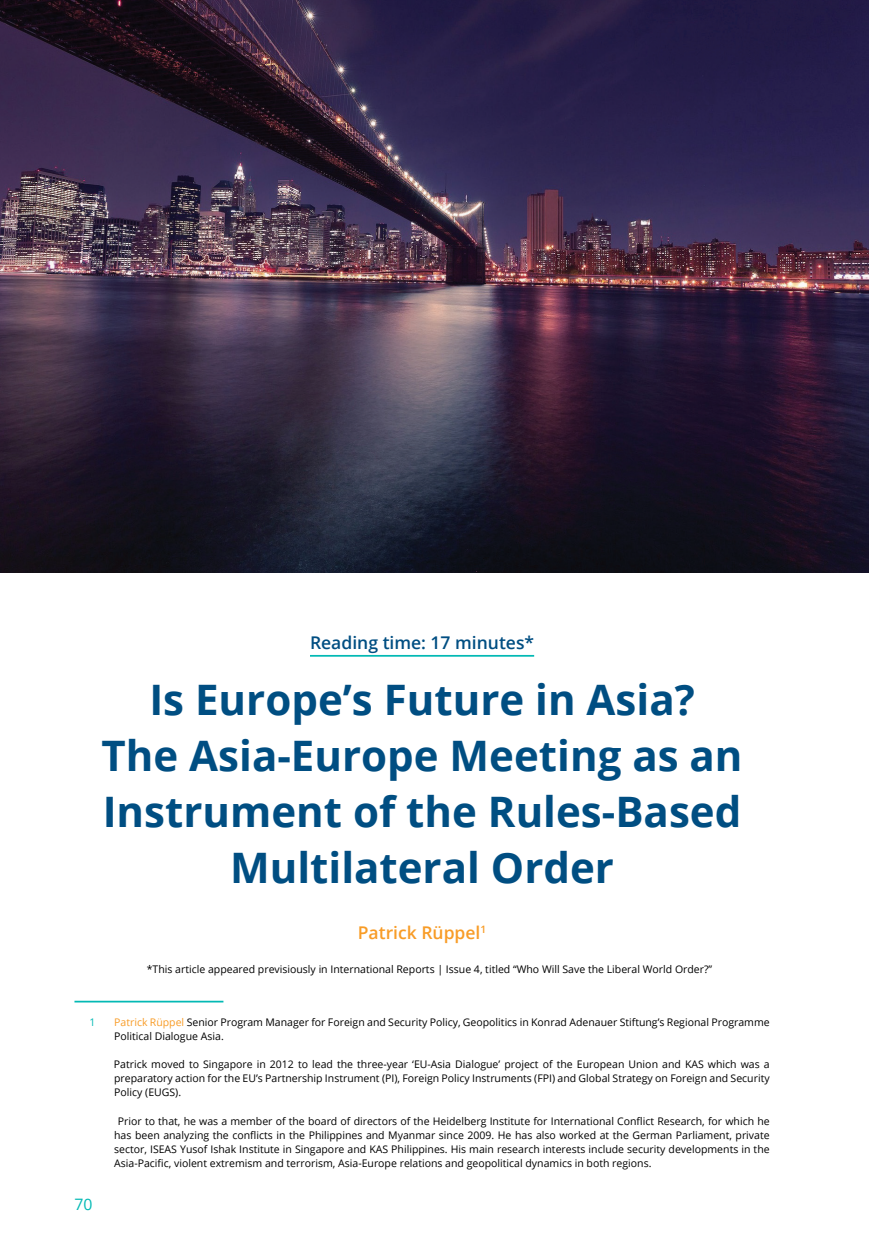
<style>
.page{position:relative;width:869px;height:1241px;background:#fff}
.page>*{position:absolute;margin:0;border:0;box-sizing:border-box;transform-origin:0 0}
._5_Tittle{font:700 42px/56px "Open Sans";color:#004e82;text-align:center}
._7_Tittle_1{font:600 17.5px "Open Sans";color:#004e82}
._6_Author_Name{font:600 17.5px "Open Sans";color:#f89c27}
.t1{font:15.75px "Open Sans";color:#03b9b4}
._3_Foot_Note{font:10.5px/14px "Open Sans";color:#000;text-align:justify}
._3_Foot_Note-2{font:10.5px "Open Sans";color:#03b9b4}
.s1{color:#f89c27}
</style>
<div class="page">
<img style="left:0;top:0;width:868px;height:573px">
<hr style="left:310px;top:655px;width:224px;height:1px;background:#03b9b4">
<hr style="left:74px;top:1000px;width:149px;height:2px;background:#03b9b4">
<p class="_7_Tittle_1" style="left:310px;top:630px;width:225px">Reading time: 17 minutes*</p>
<p class="_5_Tittle" style="left:149px;top:670px;width:546px">Is Europe’s Future in Asia?</p>
<p class="_5_Tittle" style="left:101px;top:726px;width:642px">The Asia-Europe Meeting as an<br>Instrument of the Rules-Based<br>Multilateral Order</p>
<p class="_6_Author_Name" style="left:357px;top:920px;width:130px">Patrick Rüppel<sup>1</sup></p>
<p class="_3_Foot_Note" style="left:147px;top:961px;width:566px">*This article appeared previsiously in International Reports | Issue 4, titled “Who Will Save the Liberal World Order?”</p>
<p class="_3_Foot_Note-2" style="left:89px;top:1015px;width:8px">1</p>
<p class="_3_Foot_Note" style="left:114px;top:1015px;width:656px"><span class="s1">Patrick Rüppel</span> Senior Program Manager for Foreign and Security Policy, Geopolitics in Konrad Adenauer Stiftung’s Regional Programme<br>Political Dialogue Asia.</p>
<p class="_3_Foot_Note" style="left:114px;top:1057px;width:657px">Patrick moved to Singapore in 2012 to lead the three-year ‘EU-Asia Dialogue’ project of the European Union and KAS which was a preparatory action for the EU’s Partnership Instrument (PI), Foreign Policy Instruments (FPI) and Global Strategy on Foreign and Security Policy (EUGS).</p>
<p class="_3_Foot_Note" style="left:114px;top:1113px;width:656px;text-indent:4px">Prior to that, he was a member of the board of directors of the Heidelberg Institute for International Conflict Research, for which he has been analyzing the conflicts in the Philippines and Myanmar since 2009. He has also worked at the German Parliament, private sector, ISEAS Yusof Ishak Institute in Singapore and KAS Philippines. His main research interests include security developments in the Asia-Pacific, violent extremism and terrorism, Asia-Europe relations and geopolitical dynamics in both regions.</p>
<h3 class="t1" style="left:74px;top:1192px;width:20px">70</h3>
</div>
